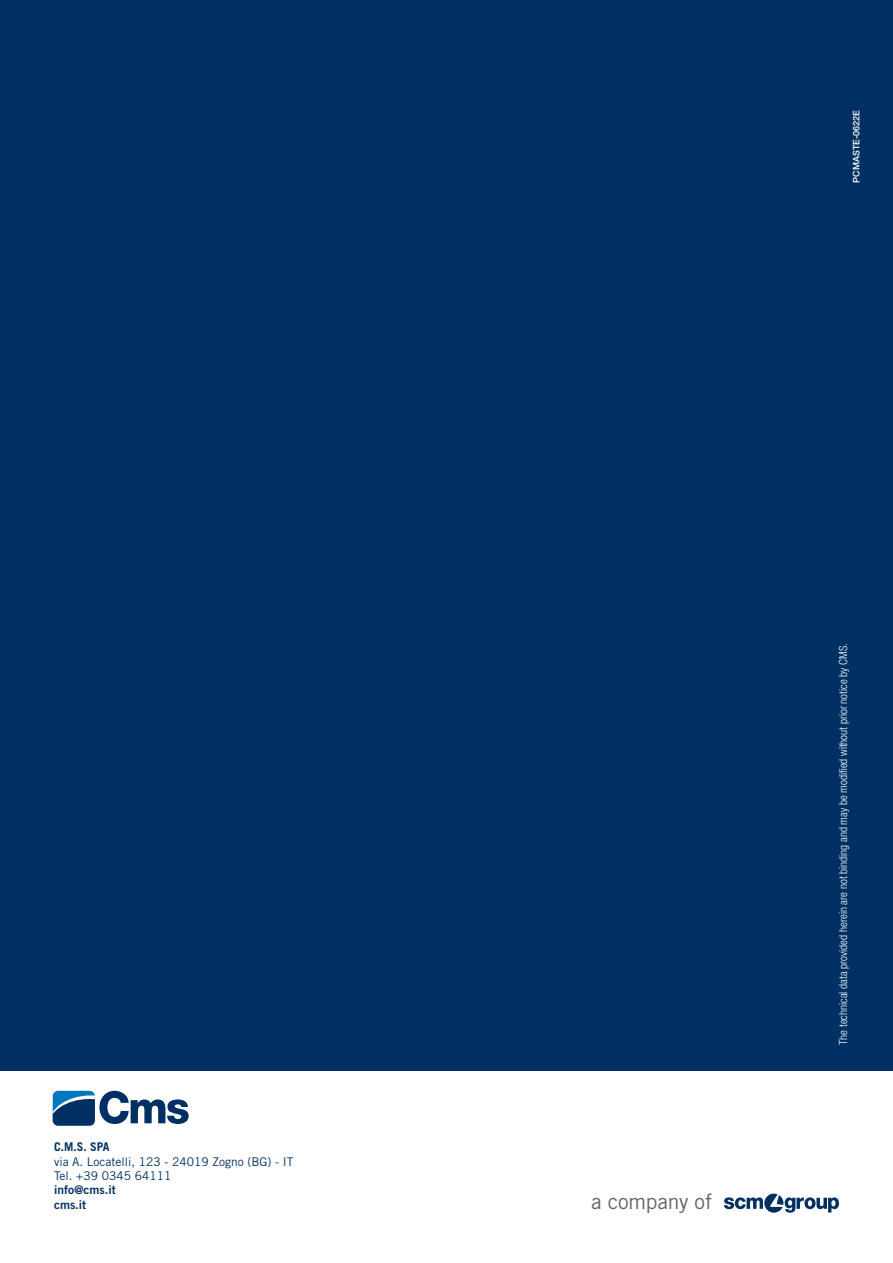
<style>
.page{position:relative;width:893px;height:1263px;background:#fff}
.page>*{position:absolute;margin:0;border:0;box-sizing:border-box;transform-origin:0 0}
.t1{font:21.15px "Trade Gothic LT Std";letter-spacing:-.01em;color:#646363}
.t2{font:12px/14.4px "Trade Gothic LT Std";color:#003063}
.t3{font:12px/14.4px "Trade Gothic LT Std Bd 2";color:#003063}
.t4{font:700 12px "Trade Gothic LT Std";color:#003063}
.t5{font:300 condensed 11.25px "Helvetica Neue LT Std";color:#fff}
.t6{font:500 9px "Helvetica Neue LT Std";color:#fff}
</style>
<div class="page">
<div style="left:0;top:0;width:893px;height:1070px;background:#003063"></div>
<svg style="left:53px;top:1091px;width:136px;height:35px"></svg>
<svg style="left:724px;top:1193px;width:115px;height:20px"></svg>
<p class="t6" style="left:851px;top:183px;width:74px;rotate:-90deg">PCMASTE-0622E</p>
<p class="t4" style="left:54px;top:1139px;width:57px">C.M.S. SPA</p>
<p class="t2" style="left:54px;top:1154px;width:241px">via A. Locatelli, 123 - 24019 Zogno (BG) - IT<br>Tel. +39 0345 64111</p>
<p class="t3" style="left:54px;top:1183px;width:63px">info@cms.it cms.it</p>
<h1 class="t1" style="left:591px;top:1188px;width:122px">a company of</h1>
<p class="t5" style="left:837px;top:1044px;width:403px;rotate:-90deg">The technical data provided herein are not binding and may be modified without prior notice by CMS.</p>
</div>
